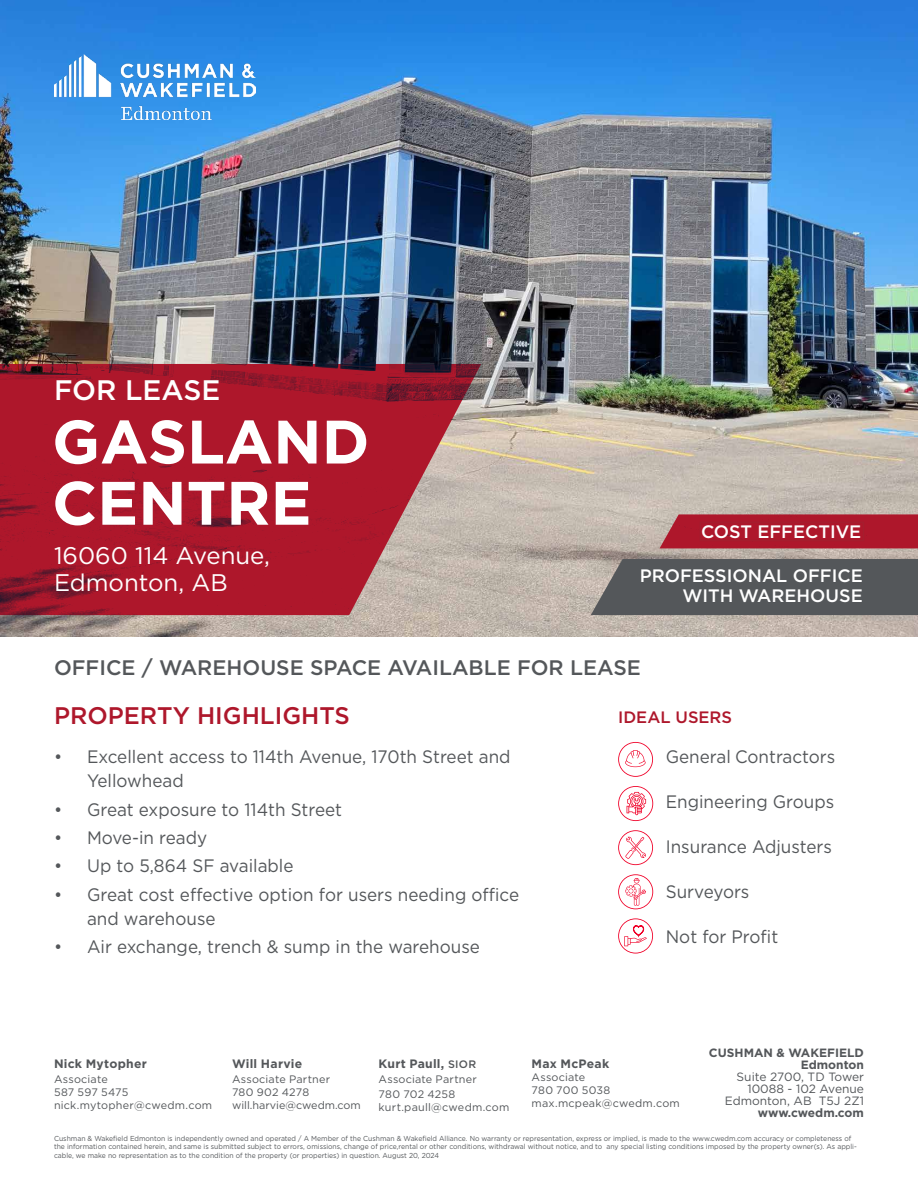
<style>
.page{position:relative;width:918px;height:1188px;background:#fff}
.page>*{position:absolute;margin:0;border:0;box-sizing:border-box;transform-origin:0 0}
.t1{font:700 61.2px/61.2px "Gotham";color:#fff}
.t2{font:500 28.2px "Gotham";color:#fff}
.t3{font:24px/27px "Gotham";color:#fff}
.t4{font:500 24px "Gotham";color:#ae172b}
.t5{font:500 21px "Gotham";color:#54575a}
.t6{font:18px/24px "Gotham";color:#54575a;scale:.95 1}
.Body_Text{font:500 18px/19.5px "Gotham";color:#fff;text-align:right}
.t7{font:500 16.5px "Gotham";color:#ae172b}
.Broker_Name{font:700 12.15px "Gotham";letter-spacing:.02em;color:#54575a}
.Company_Address_Text{font:12px/12px "Gotham";color:#54575a;text-align:right}
.Company_Address_Text-2{font:700 12px "Gotham";color:#54575a}
.Broker_Contact_Smaller{font:10.8px/13px "Gotham";letter-spacing:.015em;color:#54575a}
.disclaimer{font:7.2px/8.7px "Gotham";color:#54575a;scale:.95 1}
.s1{font-weight:500;font-size:10.8px}
.s2{font-weight:700}
</style>
<div class="page">
<img style="left:0;top:0;width:918px;height:636px">
<svg style="left:0;top:364px;width:494px;height:251px;fill:#ae172b"></svg>
<img style="left:54px;top:54px;width:202px;height:65px">
<svg style="left:659px;top:514px;width:259px;height:34px"></svg>
<div style="left:590px;top:559px;width:328px;height:56px;background:#54575a"></div>
<div style="left:700px;top:522px;width:164px;height:19px;border:2px solid #a51d2e"></div>
<svg style="left:618px;top:830px;width:35px;height:35px"></svg>
<svg style="left:618px;top:874px;width:35px;height:35px"></svg>
<svg style="left:618px;top:786px;width:35px;height:35px"></svg>
<svg style="left:618px;top:742px;width:35px;height:35px"></svg>
<svg style="left:618px;top:918px;width:35px;height:36px"></svg>
<p class="t2" style="left:54px;top:371px;width:168px">FOR LEASE</p>
<p class="t1" style="left:52px;top:411px;width:319px">GASLAND<br>CENTRE</p>
<p class="t3" style="left:54px;top:542px;width:218px">16060 114 Avenue,<br>Edmonton, AB</p>
<p class="Body_Text" style="left:701px;top:521px;width:162px">COST EFFECTIVE</p>
<p class="Body_Text" style="left:640px;top:566px;width:225px">PROFESSIONAL OFFICE<br>WITH WAREHOUSE</p>
<p class="t5" style="left:54px;top:654px;width:589px">OFFICE / WAREHOUSE SPACE AVAILABLE FOR LEASE</p>
<p class="t7" style="left:618px;top:706px;width:115px">IDEAL USERS</p>
<p class="t6" style="left:87px;top:745px;width:447px;text-indent:-33px">• Excellent access to 114th Avenue, 170th Street and<br>Yellowhead</p>
<p class="t6" style="left:54px;top:797px;width:305px">• Great exposure to 114th Street</p>
<p class="t6" style="left:54px;top:825px;width:163px">• Move-in ready</p>
<p class="t6" style="left:54px;top:853px;width:254px">• Up to 5,864 SF available</p>
<p class="t6" style="left:87px;top:882px;width:456px;text-indent:-33px">• Great cost effective option for users needing office and warehouse</p>
<p class="t6" style="left:54px;top:934px;width:450px">• Air exchange, trench &amp; sump in the warehouse</p>
<p class="t4" style="left:54px;top:700px;width:297px">PROPERTY HIGHLIGHTS</p>
<p class="t6" style="left:666px;top:745px;width:180px">General Contractors</p>
<p class="t6" style="left:666px;top:789px;width:179px">Engineering Groups</p>
<p class="t6" style="left:666px;top:834px;width:176px">Insurance Adjusters</p>
<p class="t6" style="left:666px;top:879px;width:90px">Surveyors</p>
<p class="t6" style="left:666px;top:924px;width:120px">Not for Profit</p>
<p class="Broker_Name" style="left:54px;top:1056px;width:94px">Nick Mytopher</p>
<p class="Broker_Contact_Smaller" style="left:54px;top:1072px;width:55px">Associate</p>
<p class="Broker_Contact_Smaller" style="left:54px;top:1085px;width:160px">587 597 5475 nick.mytopher@cwedm.com</p>
<p class="Broker_Name" style="left:232px;top:1056px;width:72px">Will Harvie</p>
<p class="Broker_Contact_Smaller" style="left:232px;top:1072px;width:130px">Associate Partner<br>780 902 4278 will.harvie@cwedm.com</p>
<p class="Broker_Name" style="left:379px;top:1056px;width:99px">Kurt Paull, <span class="s1">SIOR</span></p>
<p class="Broker_Contact_Smaller" style="left:379px;top:1072px;width:100px">Associate Partner</p>
<p class="Broker_Contact_Smaller" style="left:379px;top:1087px;width:78px">780 702 4258</p>
<p class="Broker_Contact_Smaller" style="left:379px;top:1100px;width:132px">kurt.paull@cwedm.com</p>
<p class="Broker_Name" style="left:532px;top:1056px;width:79px">Max McPeak</p>
<p class="Broker_Contact_Smaller" style="left:532px;top:1071px;width:55px">Associate</p>
<p class="Broker_Contact_Smaller" style="left:532px;top:1084px;width:150px">780 700 5038 max.mcpeak@cwedm.com</p>
<p class="Company_Address_Text-2" style="left:709px;top:1044px;width:157px">CUSHMAN &amp; WAKEFIELD</p>
<p class="Company_Address_Text-2" style="left:801px;top:1056px;width:65px">Edmonton</p>
<p class="Company_Address_Text" style="left:725px;top:1070px;width:141px">Suite 2700, TD Tower<br>10088 - 102 Avenue<br>Edmonton, AB T5J 2Z1 <span class="s2">www.cwedm.com</span></p>
<p class="disclaimer" style="left:54px;top:1134px;width:847px">Cushman &amp; Wakefield Edmonton is independently owned and operated / A Member of the Cushman &amp; Wakefield Alliance. No warranty or representation, express or implied, is made to the www.cwedm.com accuracy or completeness of the information contained herein, and same is submitted subject to errors, omissions, change of price,rental or other conditions, withdrawal without notice, and to any special listing conditions imposed by the property owner(s). As appli&shy;cable, we make no representation as to the condition of the property (or properties) in question. August 20, 2024</p>
</div>
